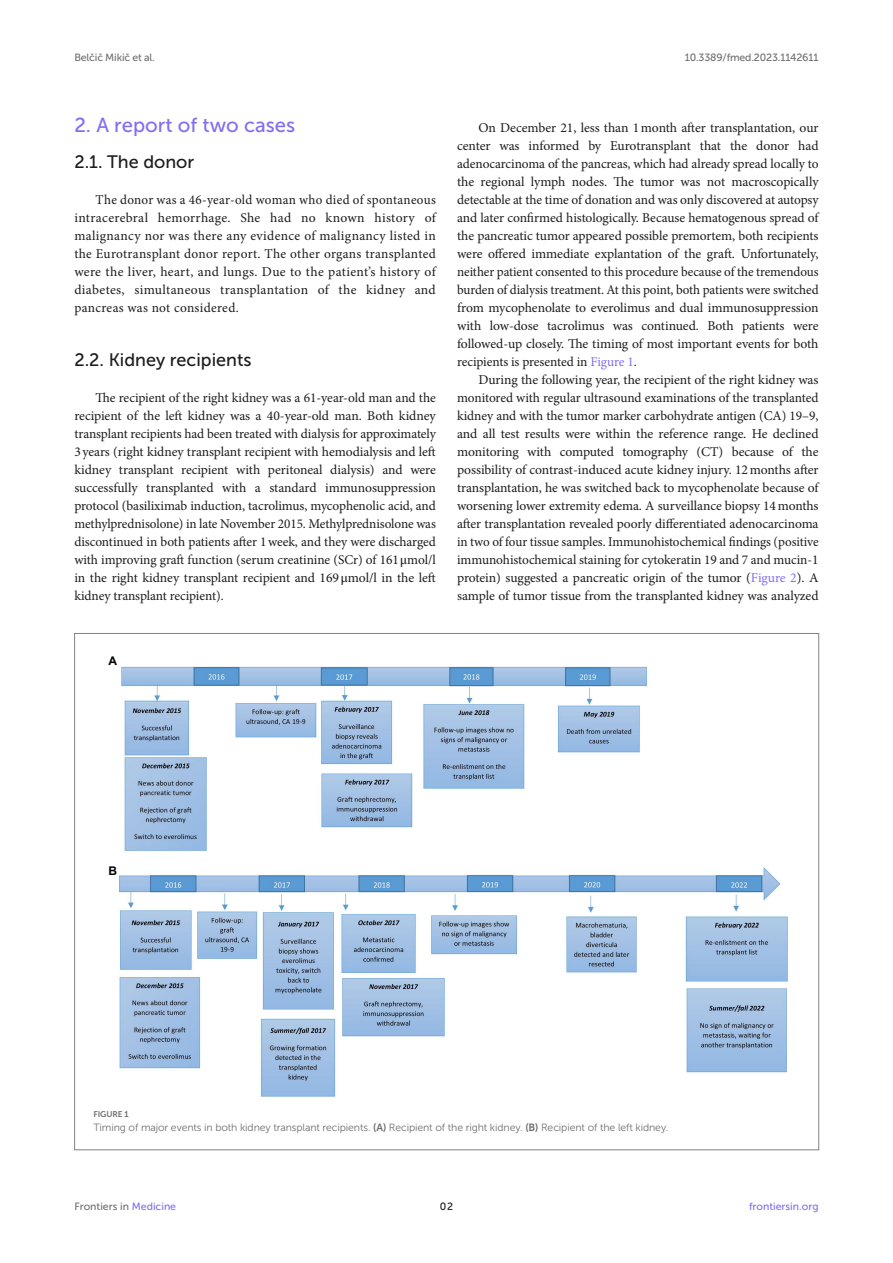
<style>
.page{position:relative;width:893px;height:1263px;background:#fff}
.page>*{position:absolute;margin:0;border:0;box-sizing:border-box;transform-origin:0 0}
.HEAD_1{font:20.25px "Museo Sans 500";color:#856df0}
.HEAD_2{font:18px "Museo Sans 500";color:#1b1c1b}
.HEAD_2_after_HEAD_1{font:18px "Museo Sans 500";color:#1b1c1b}
.TEXT{font:13.5px/18px "Minion Pro";letter-spacing:-.005em;color:#1b1c1b;text-align:justify}
.TEXT_FLUSH{font:13.5px/18px "Minion Pro";letter-spacing:.005em;color:#1b1c1b;text-align:justify}
.t1{font:700 12px "Arial";color:#000}
.FIG_LEG{font:10.5px "Museo Sans 300";letter-spacing:-.01em;color:#706f70}
.t2{font:10.5px "Museo Sans 500";letter-spacing:-.015em;color:#706f70}
.t3{font:10.5px "Museo Sans 500";color:#856df0}
.t4{font:10.5px "Museo Sans 500";color:#1b1c1b}
.FIG_HD{font:8.25px "Museo Sans 700";letter-spacing:-.01em;color:#706f70}
.s1{font-family:"STIX General"}
.s2{color:#856df0}
.s3{font-family:"Museo Sans 700"}
</style>
<div class="page">
<img style="left:118px;top:666px;width:670px;height:431px">
<p class="t2" style="left:74px;top:51px;width:82px">Belčič Mikič et al.</p>
<p class="t2" style="left:685px;top:51px;width:135px">10.3389/fmed.2023.1142611</p>
<p class="HEAD_1" style="left:74px;top:114px;width:222px">2. A report of two cases</p>
<p class="HEAD_2_after_HEAD_1" style="left:74px;top:152px;width:121px">2.1. The donor</p>
<p class="TEXT_FLUSH" style="left:74px;top:191px;width:363px;text-indent:21px">The donor was a 46-year-old woman who died of spontaneous intracerebral hemorrhage. She had no known history of malignancy nor was there any evidence of malignancy listed in the Eurotransplant donor report. The other organs transplanted were the liver, heart, and lungs. Due to the patient’s history of diabetes, simultaneous transplantation of the kidney and pancreas was not considered.</p>
<p class="HEAD_2" style="left:74px;top:350px;width:179px">2.2. Kidney recipients</p>
<p class="TEXT_FLUSH" style="left:74px;top:389px;width:363px;text-indent:21px">The recipient of the right kidney was a 61-year-old man and the recipient of the left kidney was a 40-year-old man. Both kidney transplant recipients had been treated with dialysis for approximately 3years (right kidney transplant recipient with hemodialysis and left kidney transplant recipient with peritoneal dialysis) and were successfully transplanted with a standard immunosuppression protocol (basiliximab induction, tacrolimus, mycophenolic acid, and methylprednisolone) in late November 2015. Methylprednisolone was discontinued in both patients after 1week, and they were discharged with improving graft function (serum creatinine (SCr) of 161<span class="s1">μ</span>mol/l in the right kidney transplant recipient and 169<span class="s1">μ</span>mol/l in the left kidney transplant recipient).</p>
<p class="TEXT" style="left:457px;top:119px;width:363px;text-indent:21px">On December 21, less than 1month after transplantation, our center was informed by Eurotransplant that the donor had adenocarcinoma of the pancreas, which had already spread locally to the regional lymph nodes. The tumor was not macroscopically detectable at the time of donation and was only discovered at autopsy and later confirmed histologically. Because hematogenous spread of the pancreatic tumor appeared possible premortem, both recipients were offered immediate explantation of the graft. Unfortunately, neither patient consented to this procedure because of the tremendous burden of dialysis treatment. At this point, both patients were switched from mycophenolate to everolimus and dual immunosuppression with low-dose tacrolimus was continued. Both patients were followed-up closely. The timing of most important events for both recipients is presented in <span class="s2">Figure 1</span>.</p>
<p class="TEXT" style="left:457px;top:371px;width:363px;text-indent:21px">During the following year, the recipient of the right kidney was monitored with regular ultrasound examinations of the transplanted kidney and with the tumor marker carbohydrate antigen (CA) 19–9, and all test results were within the reference range. He declined monitoring with computed tomography (CT) because of the possibility of contrast-induced acute kidney injury. 12months after transplantation, he was switched back to mycophenolate because of worsening lower extremity edema. A surveillance biopsy 14months after transplantation revealed poorly differentiated adenocarcinoma in two of four tissue samples. Immunohistochemical findings (positive immunohistochemical staining for cytokeratin 19 and 7 and mucin-1 protein) suggested a pancreatic origin of the tumor (<span class="s2">Figure 2</span>). A sample of tumor tissue from the transplanted kidney was analyzed</p>
<p class="t1" style="left:109px;top:653px;width:10px">A</p>
<p class="t1" style="left:109px;top:862px;width:10px">B</p>
<p class="FIG_HD" style="left:94px;top:1110px;width:37px">FIGURE 1</p>
<p class="FIG_LEG" style="left:94px;top:1121px;width:576px">Timing of major events in both kidney transplant recipients. <span class="s3">(A)</span> Recipient of the right kidney. <span class="s3">(B)</span> Recipient of the left kidney.</p>
<p class="t2" style="left:74px;top:1200px;width:103px">Frontiers in <span class="s2">Medicine</span></p>
<p class="t4" style="left:440px;top:1200px;width:15px">02</p>
<p class="t3" style="left:749px;top:1200px;width:71px">frontiersin.org</p>
</div>
